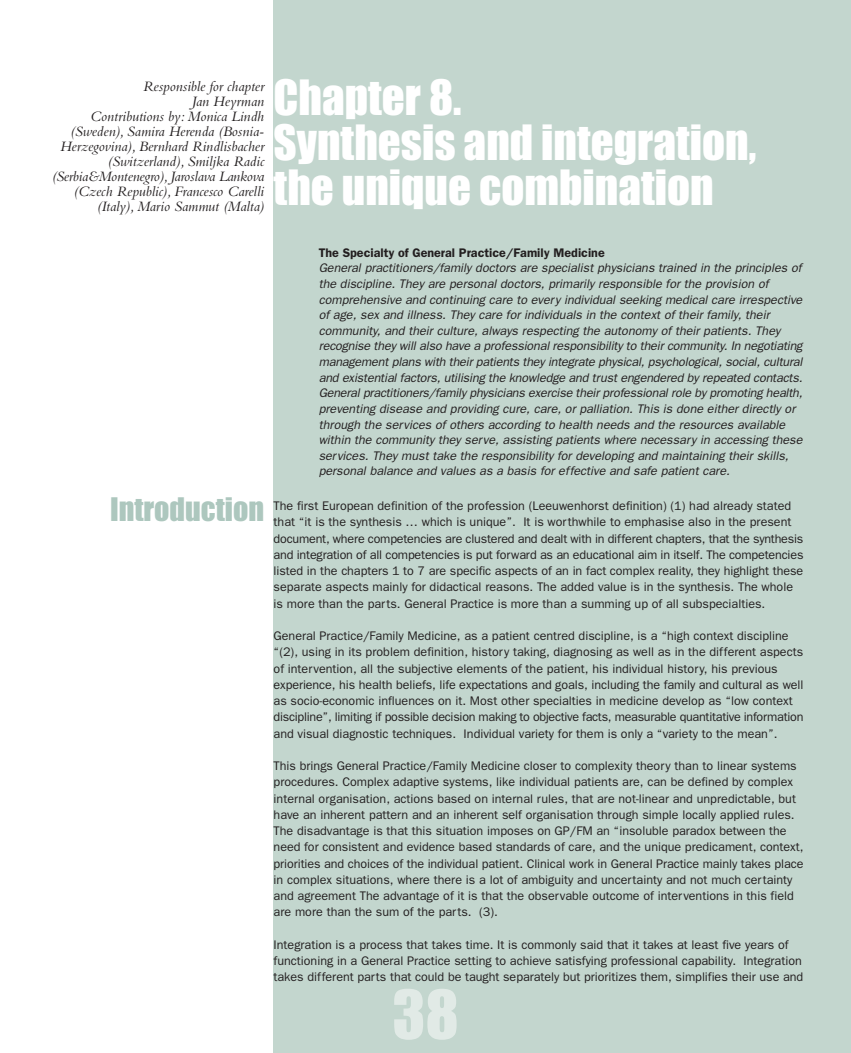
<style>
.page{position:relative;width:851px;height:1053px;background:#fff}
.page>*{position:absolute;margin:0;border:0;box-sizing:border-box;transform-origin:0 0}
.t1{font:62.25px "Impact";color:#e1eae6}
.t2{font:45px/45px "Impact";color:#fff}
.t3{font:30px "Impact";color:#adc7be}
.t4{font:italic 15px/15px "Bembo";color:#231f20;text-align:right}
.t5{font:12.5px/16.2px "Franklin Gothic";color:#231f20}
.t6{font:italic 12.5px/15.6px "Franklin Gothic";color:#231f20}
.t7{font:600 12.5px "Franklin Gothic";color:#231f20}
</style>
<div class="page">
<div style="left:273px;top:0;width:577px;height:1053px;background:#c3d6ce"></div>
<p class="t4" style="left:52px;top:81px;width:213px">Responsible for chapter<br>Jan Heyrman<br>Contributions by: Monica Lindh (Sweden), Samira Herenda (Bosnia-<br>Herzegovina), Bernhard Rindlisbacher (Switzerland), Smiljka Radic (Serbia&amp;Montenegro), Jaroslava Lankova (Czech Republic), Francesco Carelli (Italy), Mario Sammut (Malta)</p>
<h2 class="t2" style="left:273px;top:79px;width:484px">Chapter 8.<br>Synthesis and integration, the unique combination</h2>
<h3 class="t3" style="left:110px;top:500px;width:156px">Introduction</h3>
<p class="t7" style="left:318px;top:248px;width:287px">The Specialty of General Practice/Family Medicine</p>
<p class="t6" style="left:318px;top:261px;width:487px">General practitioners/family doctors are specialist physicians trained in the principles of the discipline. They are personal doctors, primarily responsible for the provision of comprehensive and continuing care to every individual seeking medical care irrespective of age, sex and illness. They care for individuals in the context of their family, their community, and their culture, always respecting the autonomy of their patients. They recognise they will also have a professional responsibility to their community. In negotiating management plans with their patients they integrate physical, psychological, social, cultural and existential factors, utilising the knowledge and trust engendered by repeated contacts.<br>General practitioners/family physicians exercise their professional role by promoting health, preventing disease and providing cure, care, or palliation. This is done either directly or through the services of others according to health needs and the resources available within the community they serve, assisting patients where necessary in accessing these services. They must take the responsibility for developing and maintaining their skills, personal balance and values as a basis for effective and safe patient care.</p>
<p class="t5" style="left:273px;top:499px;width:531px">The first European definition of the profession (Leeuwenhorst definition) (1) had already stated that “it is the synthesis … which is unique”. It is worthwhile to emphasise also in the present document, where competencies are clustered and dealt with in different chapters, that the synthesis and integration of all competencies is put forward as an educational aim in itself. The competencies listed in the chapters 1 to 7 are specific aspects of an in fact complex reality, they highlight these separate aspects mainly for didactical reasons. The added value is in the synthesis. The whole is more than the parts. General Practice is more than a summing up of all subspecialties.</p>
<p class="t5" style="left:273px;top:629px;width:531px">General Practice/Family Medicine, as a patient centred discipline, is a “high context discipline “(2), using in its problem definition, history taking, diagnosing as well as in the different aspects of intervention, all the subjective elements of the patient, his individual history, his previous experience, his health beliefs, life expectations and goals, including the family and cultural as well as socio-economic influences on it. Most other specialties in medicine develop as “low context discipline”, limiting if possible decision making to objective facts, measurable quantitative information and visual diagnostic techniques. Individual variety for them is only a “variety to the mean”.</p>
<p class="t5" style="left:273px;top:759px;width:531px">This brings General Practice/Family Medicine closer to complexity theory than to linear systems procedures. Complex adaptive systems, like individual patients are, can be defined by complex internal organisation, actions based on internal rules, that are not-linear and unpredictable, but have an inherent pattern and an inherent self organisation through simple locally applied rules.<br>The disadvantage is that this situation imposes on GP/FM an “insoluble paradox between the need for consistent and evidence based standards of care, and the unique predicament, context, priorities and choices of the individual patient. Clinical work in General Practice mainly takes place in complex situations, where there is a lot of ambiguity and uncertainty and not much certainty and agreement The advantage of it is that the observable outcome of interventions in this field are more than the sum of the parts. (3).</p>
<p class="t5" style="left:273px;top:937px;width:531px">Integration is a process that takes time. It is commonly said that it takes at least five years of functioning in a General Practice setting to achieve satisfying professional capability. Integration takes different parts that could be taught separately but prioritizes them, simplifies their use and</p>
<h1 class="t1" style="left:392px;top:994px;width:68px">38</h1>
</div>
